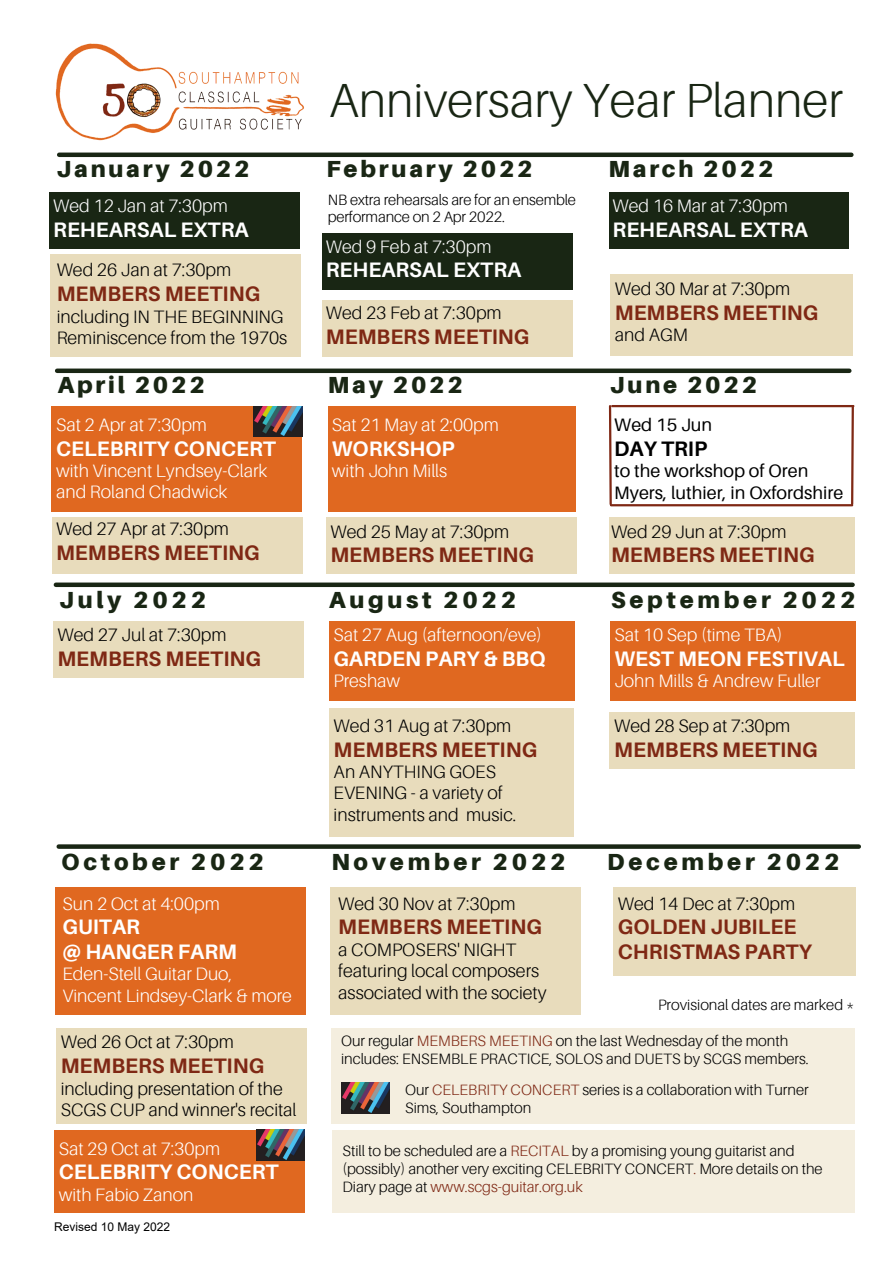
<style>
.page{position:relative;width:894px;height:1264px;background:#fff}
.page>*{position:absolute;margin:0;border:0;box-sizing:border-box;transform-origin:0 0}
.t1{font:300 48px "Aileron";color:#192614}
.t2{font:900 23.4px "Aileron";letter-spacing:.16em;color:#192614}
.t3{font:900 23.4px "Aileron";letter-spacing:.12em;color:#192614}
.t4{font:700 21px/24.8px "Aileron";color:#7f2814}
.t5{font:700 21px "Aileron";color:#fff}
.t6{font:700 21px "Aileron";color:#000}
.t7{font:300 18px/21.5px "Aileron";color:#000}
.t8{font:300 18px "Aileron";color:#fff}
.t9{font:18px/21.5px "Aileron";color:#000}
.t10{font:300 15px/18px "Aileron";color:#000}
.t11{font:12px "Arial";color:#000}
.s1{color:#7f2814}
</style>
<div class="page">
<div style="left:56px;top:887px;width:250px;height:127px;background:#e06820"></div>
<div style="left:57px;top:368px;width:792px;height:5px;background:#192614"></div>
<div style="left:56px;top:582px;width:796px;height:5px;background:#192614"></div>
<div style="left:59px;top:152px;width:792px;height:5px;background:#192614"></div>
<svg style="left:59px;top:844px;width:799px;height:4px;background:#2c3828"></svg>
<div style="left:331px;top:1027px;width:523px;height:96px;background:#f4eedf"></div>
<div style="left:52px;top:406px;width:249px;height:106px;background:#e06820"></div>
<img style="left:253px;top:406px;width:49px;height:30px">
<img style="left:341px;top:1082px;width:48px;height:31px">
<div style="left:332px;top:1129px;width:522px;height:83px;background:#f4eedf"></div>
<img style="left:55px;top:43px;width:249px;height:98px">
<div style="left:52px;top:517px;width:250px;height:56px;background:#e8dcbc"></div>
<div style="left:50px;top:254px;width:250px;height:102px;background:#e8dcbc"></div>
<div style="left:326px;top:517px;width:250px;height:56px;background:#e8dcbc"></div>
<div style="left:608px;top:517px;width:246px;height:56px;background:#e8dcbc"></div>
<div style="left:322px;top:300px;width:250px;height:56px;background:#e8dcbc"></div>
<div style="left:609px;top:275px;width:242px;height:81px;background:#e8dcbc"></div>
<div style="left:54px;top:621px;width:250px;height:56px;background:#e8dcbc"></div>
<div style="left:329px;top:708px;width:244px;height:128px;background:#e8dcbc"></div>
<div style="left:609px;top:712px;width:245px;height:56px;background:#e8dcbc"></div>
<div style="left:56px;top:1027px;width:250px;height:96px;background:#e8dcbc"></div>
<div style="left:330px;top:887px;width:250px;height:127px;background:#e8dcbc"></div>
<div style="left:328px;top:406px;width:247px;height:106px;background:#e06820"></div>
<div style="left:609px;top:621px;width:246px;height:80px;background:#e06820"></div>
<div style="left:613px;top:887px;width:242px;height:89px;background:#e8dcbc"></div>
<hr style="left:612px;top:405px;width:241px;height:2px;background:#7f2814">
<hr style="left:611px;top:504px;width:240px;height:2px;background:#7f2814">
<svg style="left:608px;top:405px;width:4px;height:101px"></svg>
<svg style="left:849px;top:405px;width:5px;height:101px"></svg>
<div style="left:50px;top:192px;width:249px;height:57px;background:#192614"></div>
<div style="left:322px;top:233px;width:250px;height:56px;background:#192614"></div>
<div style="left:608px;top:192px;width:240px;height:57px;background:#192614"></div>
<div style="left:328px;top:621px;width:246px;height:80px;background:#e06820"></div>
<div style="left:54px;top:1129px;width:250px;height:83px;background:#e06820"></div>
<img style="left:256px;top:1129px;width:49px;height:31px">
<p class="t1" style="left:328px;top:80px;width:515px">Anniversary Year Planner</p>
<p class="t3" style="left:56px;top:159px;width:195px">January 2022</p>
<p class="t3" style="left:326px;top:159px;width:208px">February 2022</p>
<p class="t3" style="left:608px;top:159px;width:167px">March 2022</p>
<p class="t8" style="left:53px;top:198px;width:176px">Wed 12 Jan at 7:30pm</p>
<p class="t5" style="left:53px;top:220px;width:197px">REHEARSAL EXTRA</p>
<p class="t7" style="left:57px;top:261px;width:176px">Wed 26 Jan at 7:30pm</p>
<p class="t4" style="left:57px;top:283px;width:205px">MEMBERS MEETING</p>
<p class="t7" style="left:57px;top:307px;width:228px">including IN THE BEGINNING</p>
<p class="t7" style="left:57px;top:328px;width:232px">Reminiscence from the 1970s</p>
<p class="t10" style="left:328px;top:192px;width:249px;line-height:17px">NB extra rehearsals are for an ensemble performance on 2 Apr 2022.</p>
<p class="t8" style="left:326px;top:239px;width:167px">Wed 9 Feb at 7:30pm</p>
<p class="t5" style="left:326px;top:261px;width:197px">REHEARSAL EXTRA</p>
<p class="t7" style="left:326px;top:304px;width:177px">Wed 23 Feb at 7:30pm</p>
<p class="t4" style="left:326px;top:326px;width:205px">MEMBERS MEETING</p>
<p class="t8" style="left:612px;top:198px;width:177px">Wed 16 Mar at 7:30pm</p>
<p class="t5" style="left:612px;top:220px;width:197px">REHEARSAL EXTRA</p>
<p class="t7" style="left:614px;top:279px;width:177px">Wed 30 Mar at 7:30pm</p>
<p class="t4" style="left:614px;top:302px;width:205px">MEMBERS MEETING</p>
<p class="t7" style="left:614px;top:325px;width:74px">and AGM</p>
<p class="t3" style="left:58px;top:375px;width:149px">April 2022</p>
<p class="t2" style="left:328px;top:375px;width:137px">May 2022</p>
<p class="t3" style="left:609px;top:375px;width:149px">June 2022</p>
<p class="t8" style="left:56px;top:417px;width:152px">Sat 2 Apr at 7:30pm</p>
<p class="t5" style="left:56px;top:439px;width:221px">CELEBRITY CONCERT</p>
<p class="t8" style="left:56px;top:463px;width:213px">with Vincent Lyndsey-Clark</p>
<p class="t8" style="left:56px;top:484px;width:173px">and Roland Chadwick</p>
<p class="t7" style="left:56px;top:519px;width:174px">Wed 27 Apr at 7:30pm</p>
<p class="t4" style="left:56px;top:541px;width:205px">MEMBERS MEETING</p>
<p class="t8" style="left:332px;top:417px;width:168px">Sat 21 May at 2:00pm</p>
<p class="t5" style="left:332px;top:439px;width:124px">WORKSHOP</p>
<p class="t8" style="left:332px;top:463px;width:117px">with John Mills</p>
<p class="t7" style="left:330px;top:522px;width:180px">Wed 25 May at 7:30pm</p>
<p class="t4" style="left:330px;top:544px;width:205px">MEMBERS MEETING</p>
<p class="t9" style="left:614px;top:415px;width:99px">Wed 15 Jun</p>
<p class="t6" style="left:614px;top:439px;width:94px">DAY TRIP</p>
<p class="t9" style="left:614px;top:461px;width:230px">to the workshop of Oren<br>Myers, luthier, in Oxfordshire</p>
<p class="t7" style="left:610px;top:522px;width:177px">Wed 29 Jun at 7:30pm</p>
<p class="t4" style="left:610px;top:544px;width:205px">MEMBERS MEETING</p>
<p class="t2" style="left:59px;top:589px;width:149px">July 2022</p>
<p class="t2" style="left:611px;top:589px;width:246px">September 2022</p>
<p class="t2" style="left:329px;top:589px;width:189px">August 2022</p>
<p class="t7" style="left:57px;top:625px;width:171px">Wed 27 Jul at 7:30pm</p>
<p class="t4" style="left:57px;top:648px;width:205px">MEMBERS MEETING</p>
<p class="t8" style="left:333px;top:627px;width:210px">Sat 27 Aug (afternoon/eve)</p>
<p class="t5" style="left:333px;top:649px;width:213px">GARDEN PARY &amp; BBQ</p>
<p class="t8" style="left:333px;top:673px;width:68px">Preshaw</p>
<p class="t7" style="left:333px;top:716px;width:179px">Wed 31 Aug at 7:30pm</p>
<p class="t4" style="left:333px;top:738px;width:205px">MEMBERS MEETING</p>
<p class="t7" style="left:333px;top:762px;width:184px">An ANYTHING GOES<br>EVENING - a variety of instruments and music.</p>
<p class="t8" style="left:614px;top:627px;width:170px">Sat 10 Sep (time TBA)</p>
<p class="t5" style="left:614px;top:650px;width:232px">WEST MEON FESTIVAL</p>
<p class="t8" style="left:614px;top:673px;width:207px">John Mills &amp; Andrew Fuller</p>
<p class="t7" style="left:614px;top:716px;width:178px">Wed 28 Sep at 7:30pm</p>
<p class="t4" style="left:614px;top:739px;width:205px">MEMBERS MEETING</p>
<p class="t2" style="left:61px;top:851px;width:204px">October 2022</p>
<p class="t2" style="left:331px;top:851px;width:236px">November 2022</p>
<p class="t2" style="left:607px;top:851px;width:234px">December 2022</p>
<p class="t8" style="left:62px;top:895px;width:159px">Sun 2 Oct at 4:00pm</p>
<p class="t5" style="left:62px;top:918px;width:79px">GUITAR</p>
<p class="t5" style="left:62px;top:942px;width:176px">@ HANGER FARM</p>
<p class="t8" style="left:62px;top:966px;width:171px">Eden-Stell Guitar Duo,</p>
<p class="t8" style="left:62px;top:988px;width:231px">Vincent Lindsey-Clark &amp; more</p>
<p class="t7" style="left:61px;top:1032px;width:175px">Wed 26 Oct at 7:30pm</p>
<p class="t4" style="left:61px;top:1055px;width:205px">MEMBERS MEETING</p>
<p class="t7" style="left:61px;top:1078px;width:237px">including presentation of the<br>SCGS CUP and winner's recital</p>
<p class="t8" style="left:59px;top:1140px;width:163px">Sat 29 Oct at 7:30pm</p>
<p class="t5" style="left:59px;top:1163px;width:221px">CELEBRITY CONCERT</p>
<p class="t8" style="left:59px;top:1186px;width:136px">with Fabio Zanon</p>
<p class="t11" style="left:54px;top:1218px;width:118px">Revised 10 May 2022</p>
<p class="t7" style="left:338px;top:893px;width:179px">Wed 30 Nov at 7:30pm</p>
<p class="t4" style="left:338px;top:916px;width:205px">MEMBERS MEETING</p>
<p class="t7" style="left:338px;top:940px;width:210px">a COMPOSERS' NIGHT featuring local composers associated with the society</p>
<p class="t7" style="left:617px;top:893px;width:179px">Wed 14 Dec at 7:30pm</p>
<p class="t4" style="left:617px;top:916px;width:195px">GOLDEN JUBILEE<br>CHRISTMAS PARTY</p>
<p class="t10" style="left:658px;top:996px;width:198px">Provisional dates are marked *</p>
<p class="t10" style="left:341px;top:1032px;width:469px">Our regular <span class="s1">MEMBERS MEETING</span> on the last Wednesday of the month includes: ENSEMBLE PRACTICE, SOLOS and DUETS by SCGS members.</p>
<p class="t10" style="left:405px;top:1081px;width:405px">Our <span class="s1">CELEBRITY CONCERT</span> series is a collaboration with Turner<br>Sims, Southampton</p>
<p class="t10" style="left:342px;top:1143px;width:481px">Still to be scheduled are a <span class="s1">RECITAL</span> by a promising young guitarist and (possibly) another very exciting CELEBRITY CONCERT<span class="s1">.</span> More details on the<br>Diary page at <span class="s1">www.scgs-guitar.org.uk</span></p>
</div>
